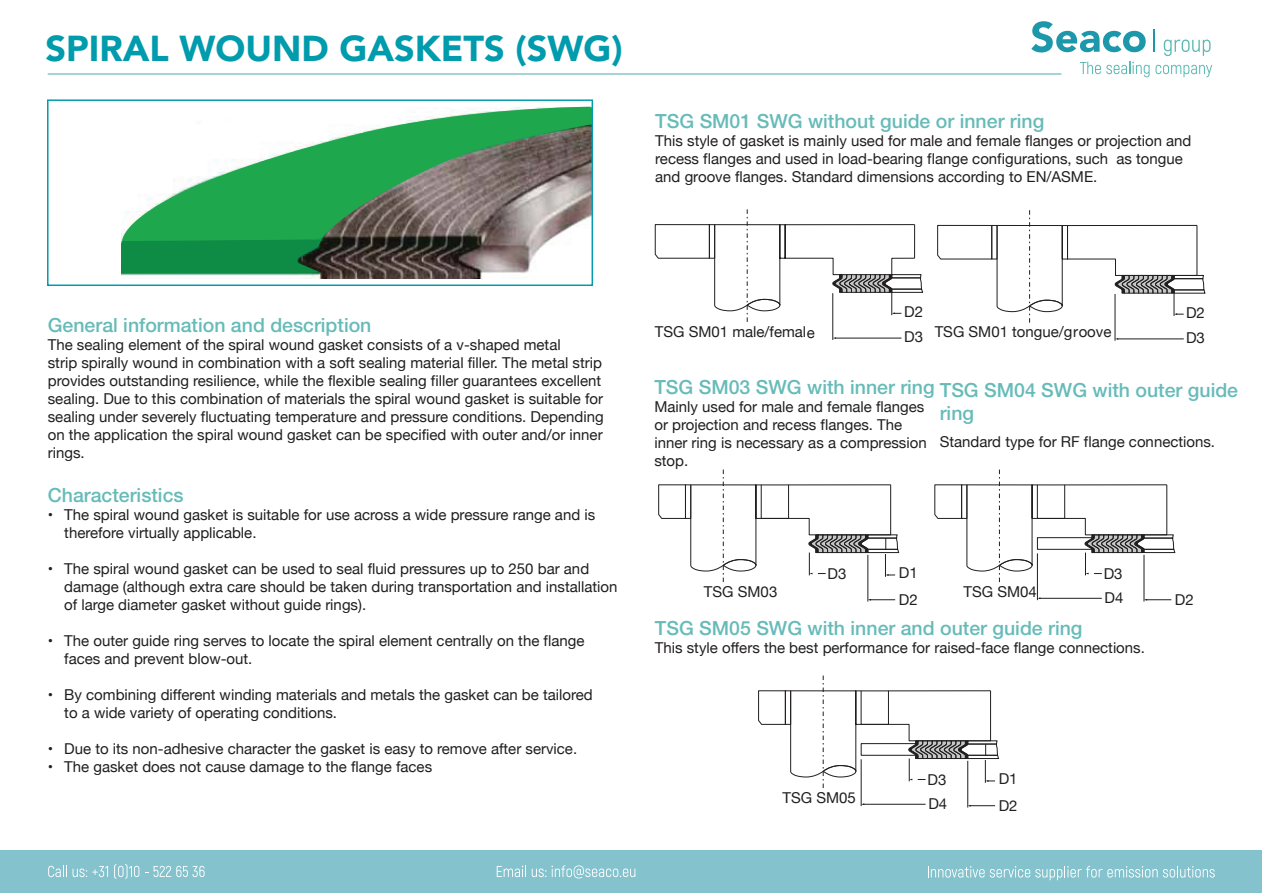
<style>
.page{position:relative;width:1263px;height:893px;background:#fff}
.page>*{position:absolute;margin:0;border:0;box-sizing:border-box;transform-origin:0 0}
.t1{font:900 36px "Avenir";color:#009bac}
.t2{font:500 19.5px/23.4px "Helvetica Neue";color:#66bbb9}
.t3{font:15px/18px "Helvetica Neue";color:#211e1e}
</style>
<div class="page">
<div style="left:0;top:850px;width:1262px;height:42px;background:#84c2cd"></div>
<hr style="left:48px;top:73px;width:1013px;height:2px;background:#66bbb9">
<svg style="left:48px;top:866px;width:19px;height:11px"></svg>
<svg style="left:73px;top:866px;width:35px;height:11px"></svg>
<svg style="left:114px;top:864px;width:25px;height:15px"></svg>
<svg style="left:145px;top:866px;width:60px;height:11px"></svg>
<svg style="left:497px;top:866px;width:29px;height:11px"></svg>
<svg style="left:532px;top:865px;width:103px;height:13px"></svg>
<svg style="left:1031px;top:21px;width:115px;height:31px"></svg>
<svg style="left:1164px;top:40px;width:46px;height:16px"></svg>
<hr style="left:1153px;top:29px;width:2px;height:23px;background:#1d97aa">
<svg style="left:1080px;top:62px;width:69px;height:15px"></svg>
<svg style="left:1155px;top:65px;width:57px;height:12px"></svg>
<svg style="left:928px;top:866px;width:287px;height:14px"></svg>
<img style="left:122px;top:241px;width:427px;height:38px">
<div style="left:47px;top:99px;width:546px;height:187px;border:2px solid #009bac"></div>
<hr style="left:832px;top:293px;width:1px;height:47px;background:#211e1e">
<hr style="left:835px;top:338px;width:66px;height:1px;background:#211e1e">
<svg style="left:655px;top:209px;width:269px;height:115px"></svg>
<hr style="left:1115px;top:294px;width:1px;height:47px;background:#211e1e">
<svg style="left:937px;top:210px;width:269px;height:115px"></svg>
<hr style="left:1117px;top:339px;width:67px;height:1px;background:#211e1e">
<hr style="left:861px;top:759px;width:1px;height:47px;background:#211e1e">
<hr style="left:863px;top:804px;width:62px;height:1px;background:#211e1e">
<hr style="left:967px;top:761px;width:1px;height:46px;background:#211e1e">
<svg style="left:758px;top:675px;width:242px;height:116px"></svg>
<svg style="left:968px;top:805px;width:27px;height:1px"></svg>
<hr style="left:1037px;top:553px;width:1px;height:47px;background:#211e1e">
<svg style="left:934px;top:470px;width:242px;height:115px"></svg>
<hr style="left:1039px;top:598px;width:63px;height:1px;background:#211e1e">
<div style="left:1037px;top:537px;width:55px;height:13px;border:1px solid #211e1e"></div>
<hr style="left:1144px;top:555px;width:1px;height:47px;background:#211e1e">
<svg style="left:1144px;top:599px;width:27px;height:2px"></svg>
<hr style="left:868px;top:555px;width:1px;height:47px;background:#211e1e">
<svg style="left:658px;top:470px;width:242px;height:115px"></svg>
<svg style="left:868px;top:599px;width:27px;height:2px"></svg>
<div style="left:122px;top:241px;width:199px;height:32px;background:#0e8b45"></div>
<svg style="left:121px;top:107px;width:471px;height:134px"></svg>
<h1 class="t1" style="left:45px;top:18px;width:579px">SPIRAL WOUND GASKETS (SWG)</h1>
<h2 class="t2" style="left:655px;top:109px;width:391px">TSG SM01 SWG without guide or inner ring</h2>
<p class="t3" style="left:655px;top:132px;width:538px">This style of gasket is mainly used for male and female flanges or projection and recess flanges and used in load-bearing flange configurations, such as tongue and groove flanges. Standard dimensions according to EN/ASME.</p>
<h2 class="t2" style="left:48px;top:314px;width:325px">General information and description</h2>
<p class="t3" style="left:48px;top:337px;width:557px">The sealing element of the spiral wound gasket consists of a v-shaped metal<br>strip spirally wound in combination with a soft sealing material filler. The metal strip provides outstanding resilience, while the flexible sealing filler guarantees excellent sealing. Due to this combination of materials the spiral wound gasket is suitable for sealing under severely fluctuating temperature and pressure conditions. Depending on the application the spiral wound gasket can be specified with outer and/or inner rings.</p>
<h2 class="t2" style="left:48px;top:483px;width:137px">Characteristics</h2>
<p class="t3" style="left:64px;top:506px;width:532px;text-indent:-16px">• The spiral wound gasket is suitable for use across a wide pressure range and is therefore virtually applicable.</p>
<p class="t3" style="left:64px;top:560px;width:555px;text-indent:-17px">• The spiral wound gasket can be used to seal fluid pressures up to 250 bar and damage (although extra care should be taken during transportation and installation of large diameter gasket without guide rings).</p>
<p class="t3" style="left:64px;top:632px;width:522px;text-indent:-17px">• The outer guide ring serves to locate the spiral element centrally on the flange faces and prevent blow-out.</p>
<p class="t3" style="left:64px;top:686px;width:530px;text-indent:-17px">• By combining different winding materials and metals the gasket can be tailored to a wide variety of operating conditions.</p>
<p class="t3" style="left:48px;top:740px;width:531px">• Due to its non-adhesive character the gasket is easy to remove after service.</p>
<p class="t3" style="left:48px;top:758px;width:386px">• The gasket does not cause damage to the flange faces</p>
<p class="t3" style="left:904px;top:300px;width:20px;line-height:25.2px">D2<br>D3</p>
<p class="t3" style="left:1186px;top:301px;width:20px;line-height:25.2px">D2<br>D3</p>
<p class="t3" style="left:655px;top:324px;width:162px">TSG SM01 male/female</p>
<p class="t3" style="left:935px;top:324px;width:178px">TSG SM01 tongue/groove</p>
<h2 class="t2" style="left:654px;top:375px;width:282px">TSG SM03 SWG with inner ring</h2>
<p class="t3" style="left:654px;top:398px;width:274px">Mainly used for male and female flanges or projection and recess flanges. The inner ring is necessary as a compression stop.</p>
<h2 class="t2" style="left:940px;top:378px;width:300px">TSG SM04 SWG with outer guide ring</h2>
<p class="t3" style="left:940px;top:434px;width:277px">Standard type for RF flange connections.</p>
<p class="t3" style="left:704px;top:583px;width:75px">TSG SM03</p>
<p class="t3" style="left:827px;top:566px;width:20px">D3</p>
<p class="t3" style="left:899px;top:560px;width:20px;line-height:26.4px">D1<br>D2</p>
<p class="t3" style="left:963px;top:583px;width:75px">TSG SM04</p>
<p class="t3" style="left:1104px;top:563px;width:21px;line-height:23.9px">D3<br>D4</p>
<h2 class="t2" style="left:655px;top:616px;width:429px">TSG SM05 SWG with inner and outer guide ring</h2>
<p class="t3" style="left:655px;top:639px;width:492px">This style offers the best performance for raised-face flange connections.</p>
<p class="t3" style="left:1175px;top:591px;width:20px">D2</p>
<p class="t3" style="left:783px;top:789px;width:75px">TSG SM05</p>
<p class="t3" style="left:927px;top:769px;width:21px;line-height:23.9px">D3<br>D4</p>
<p class="t3" style="left:999px;top:766px;width:20px;line-height:26.4px">D1<br>D2</p>
</div>
